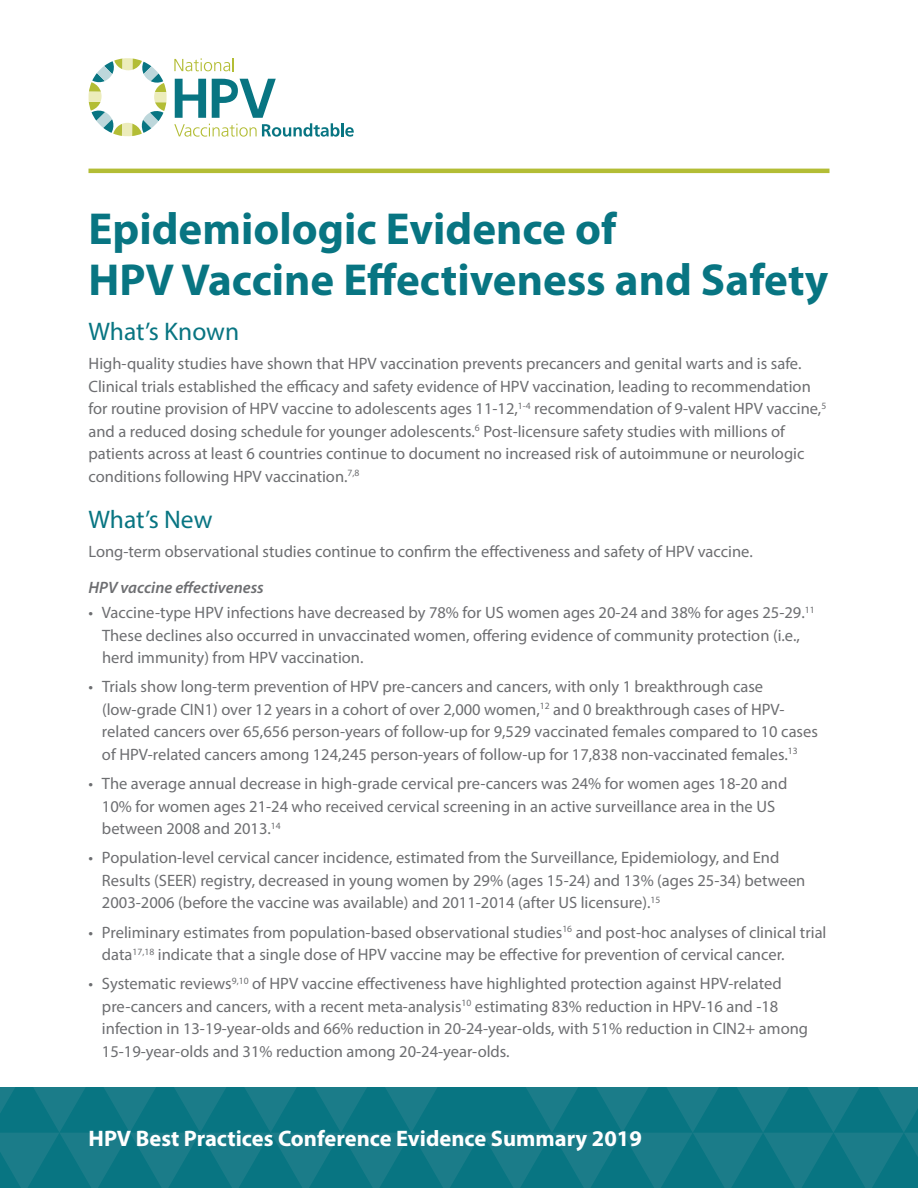
<style>
.page{position:relative;width:918px;height:1188px;background:#fff}
.page>*{position:absolute;margin:0;border:0;box-sizing:border-box;transform-origin:0 0}
.t1{font:700 45px/51px "Myriad Pro";color:#087582}
.t2{font:25.5px "Myriad Pro";color:#087582}
.t3{font:700 22.5px "Myriad Pro";color:#fff}
.t4{font:16.5px/22.5px "Myriad Pro";color:#6d6e71}
.t5{font:italic 600 16.5px "Myriad Pro";color:#6d6e71}
</style>
<div class="page">
<svg style="left:174px;top:79px;width:180px;height:58px"></svg>
<svg style="left:88px;top:58px;width:79px;height:78px"></svg>
<svg style="left:174px;top:58px;width:60px;height:13px"></svg>
<hr style="left:88px;top:169px;width:742px;height:4px;background:#b3bd35">
<svg style="left:0;top:1088px;width:918px;height:100px;background:#107885"></svg>
<h1 class="t1" style="left:88px;top:202px;width:741px">Epidemiologic Evidence of<br>HPV Vaccine Effectiveness and Safety</h1>
<h2 class="t2" style="left:88px;top:315px;width:152px">What’s Known</h2>
<p class="t4" style="left:88px;top:352px;width:739px">High-quality studies have shown that HPV vaccination prevents precancers and genital warts and is safe.<br>Clinical trials established the efficacy and safety evidence of HPV vaccination, leading to recommendation for routine provision of HPV vaccine to adolescents ages 11-12,<sup>1-4</sup> recommendation of 9-valent HPV vaccine,<sup>5 </sup>and a reduced dosing schedule for younger adolescents.<sup>6</sup> Post-licensure safety studies with millions of patients across at least 6 countries continue to document no increased risk of autoimmune or neurologic conditions following HPV vaccination.<sup>7,8</sup></p>
<h2 class="t2" style="left:88px;top:503px;width:126px">What’s New</h2>
<p class="t4" style="left:88px;top:540px;width:666px">Long-term observational studies continue to confirm the effectiveness and safety of HPV vaccine.</p>
<p class="t5" style="left:88px;top:577px;width:177px">HPV vaccine effectiveness</p>
<p class="t4" style="left:102px;top:601px;width:714px;text-indent:-14px">• Vaccine-type HPV infections have decreased by 78% for US women ages 20-24 and 38% for ages 25-29.<sup>11<br></sup>These declines also occurred in unvaccinated women, offering evidence of community protection (i.e., herd immunity) from HPV vaccination.</p>
<p class="t4" style="left:102px;top:675px;width:717px;text-indent:-13px">• Trials show long-term prevention of HPV pre-cancers and cancers, with only 1 breakthrough case (low-grade CIN1) over 12 years in a cohort of over 2,000 women,<sup>12</sup> and 0 breakthrough cases of HPV&shy;related cancers over 65,656 person-years of follow-up for 9,529 vaccinated females compared to 10 cases of HPV-related cancers among 124,245 person-years of follow-up for 17,838 non-vaccinated females.<sup>13</sup></p>
<p class="t4" style="left:102px;top:772px;width:687px;text-indent:-13px">• The average annual decrease in high-grade cervical pre-cancers was 24% for women ages 18-20 and<br>10% for women ages 21-24 who received cervical screening in an active surveillance area in the US between 2008 and 2013.<sup>14</sup></p>
<p class="t4" style="left:102px;top:846px;width:705px;text-indent:-13px">• Population-level cervical cancer incidence, estimated from the Surveillance, Epidemiology, and End<br>Results (SEER) registry, decreased in young women by 29% (ages 15-24) and 13% (ages 25-34) between<br>2003-2006 (before the vaccine was available) and 2011-2014 (after US licensure).<sup>15</sup></p>
<p class="t4" style="left:102px;top:921px;width:726px;text-indent:-13px">• Preliminary estimates from population-based observational studies<sup>16</sup> and post-hoc analyses of clinical trial data<sup>17,18</sup> indicate that a single dose of HPV vaccine may be effective for prevention of cervical cancer.</p>
<p class="t4" style="left:102px;top:972px;width:708px;text-indent:-13px">• Systematic reviews<sup>9,10</sup> of HPV vaccine effectiveness have highlighted protection against HPV-related pre-cancers and cancers, with a recent meta-analysis<sup>10</sup> estimating 83% reduction in HPV-16 and -18 infection in 13-19-year-olds and 66% reduction in 20-24-year-olds, with 51% reduction in CIN2+ among 15-19-year-olds and 31% reduction among 20-24-year-olds.</p>
<h3 class="t3" style="left:88px;top:1124px;width:555px">HPV Best Practices Conference Evidence Summary 2019</h3>
</div>
